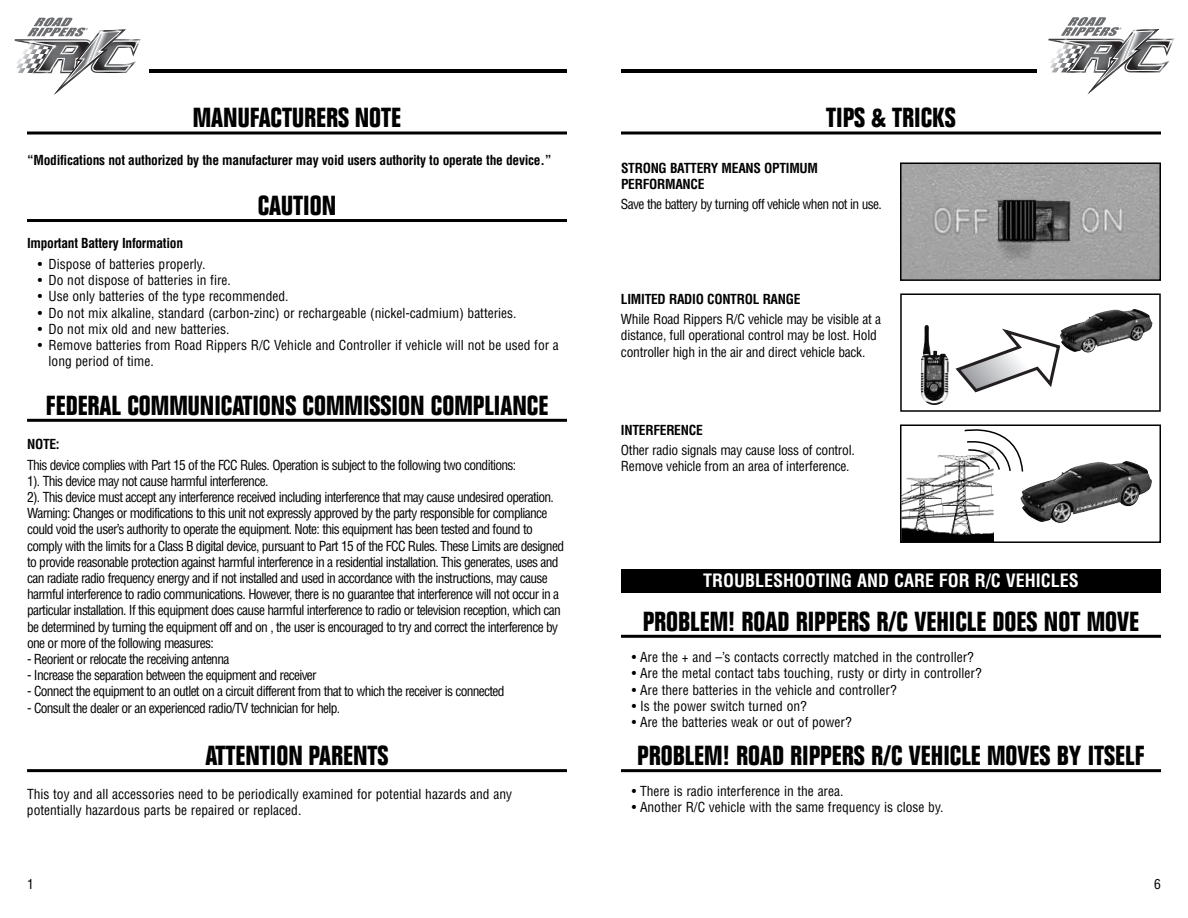
<style>
.page{position:relative;width:1188px;height:918px;background:#fff}
.page>*{position:absolute;margin:0;border:0;box-sizing:border-box;transform-origin:0 0}
.t1{font:700 condensed 27px "Folio";color:#000}
.t2{font:700 condensed 18px "Helvetica";color:#fff}
.t3{font:condensed 13.5px/16.2px "Helvetica";letter-spacing:-.05em;color:#000}
.t4{font:condensed 13.5px/16.2px "Helvetica";color:#000}
.t5{font:condensed 13.5px/16.2px "Helvetica";letter-spacing:-.02em;color:#000}
.t6{font:700 condensed 13.5px/16.2px "Helvetica";letter-spacing:-.02em;color:#000}
</style>
<div class="page">
<hr style="left:621px;top:69px;width:415px;height:3px;background:#000">
<svg style="left:1048px;top:17px;width:126px;height:78px"></svg>
<hr style="left:150px;top:69px;width:417px;height:3px;background:#000">
<svg style="left:15px;top:18px;width:126px;height:77px"></svg>
<img style="left:921px;top:325px;width:28px;height:80px">
<img style="left:1062px;top:309px;width:90px;height:44px">
<hr style="left:27px;top:419px;width:540px;height:3px;background:#000">
<hr style="left:27px;top:219px;width:540px;height:3px;background:#000">
<hr style="left:621px;top:635px;width:540px;height:3px;background:#000">
<hr style="left:621px;top:769px;width:540px;height:3px;background:#000">
<div style="left:621px;top:569px;width:540px;height:23px;background:#000"></div>
<hr style="left:27px;top:769px;width:540px;height:3px;background:#000">
<hr style="left:27px;top:132px;width:540px;height:3px;background:#000">
<hr style="left:621px;top:132px;width:540px;height:3px;background:#000">
<img style="left:903px;top:165px;width:255px;height:113px">
<div style="left:900px;top:162px;width:261px;height:119px;border:2px solid #000"></div>
<div style="left:900px;top:293px;width:261px;height:119px;border:2px solid #000"></div>
<img style="left:903px;top:455px;width:90px;height:85px">
<div style="left:900px;top:424px;width:261px;height:119px;border:2px solid #000"></div>
<img style="left:1020px;top:461px;width:132px;height:62px">
<svg style="left:963px;top:424px;width:61px;height:49px"></svg>
<svg style="left:955px;top:328px;width:107px;height:65px"></svg>
<h1 class="t1" style="left:193px;top:108px;width:210px">MANUFACTURERS NOTE</h1>
<h1 class="t1" style="left:826px;top:108px;width:131px">TIPS &amp; TRICKS</h1>
<p class="t6" style="left:621px;top:160px;width:199px">STRONG BATTERY MEANS OPTIMUM<br>PERFORMANCE</p>
<p class="t3" style="left:621px;top:197px;width:262px">Save the battery by turning off vehicle when not in use.</p>
<p class="t6" style="left:27px;top:153px;width:526px">“Modifications not authorized by the manufacturer may void users authority to operate the device.”</p>
<h1 class="t1" style="left:258px;top:196px;width:80px">CAUTION</h1>
<p class="t6" style="left:27px;top:236px;width:158px">Important Battery Information</p>
<p class="t4" style="left:38px;top:256px;width:169px">• Dispose of batteries properly.</p>
<p class="t4" style="left:38px;top:272px;width:195px">• Do not dispose of batteries in fire.</p>
<p class="t4" style="left:38px;top:289px;width:252px">• Use only batteries of the type recommended.</p>
<p class="t4" style="left:38px;top:305px;width:480px">• Do not mix alkaline, standard (carbon-zinc) or rechargeable (nickel-cadmium) batteries.</p>
<p class="t4" style="left:38px;top:321px;width:193px">• Do not mix old and new batteries.</p>
<p class="t4" style="left:49px;top:337px;width:512px;text-indent:-11px">• Remove batteries from Road Rippers R/C Vehicle and Controller if vehicle will not be used for a long period of time.</p>
<p class="t6" style="left:621px;top:291px;width:181px">LIMITED RADIO CONTROL RANGE</p>
<p class="t5" style="left:621px;top:311px;width:262px">While Road Rippers R/C vehicle may be visible at a distance, full operational control may be lost. Hold controller high in the air and direct vehicle back.</p>
<h1 class="t1" style="left:46px;top:395px;width:504px">FEDERAL COMMUNICATIONS COMMISSION COMPLIANCE</h1>
<p class="t6" style="left:27px;top:436px;width:34px">NOTE:</p>
<p class="t3" style="left:27px;top:457px;width:539px">This device complies with Part 15 of the FCC Rules. Operation is subject to the following two conditions:<br>1). This device may not cause harmful interference.<br>2). This device must accept any interference received including interference that may cause undesired operation.<br>Warning: Changes or modifications to this unit not expressly approved by the party responsible for compliance could void the user’s authority to operate the equipment. Note: this equipment has been tested and found to comply with the limits for a Class B digital device, pursuant to Part 15 of the FCC Rules. These Limits are designed to provide reasonable protection against harmful interference in a residential installation. This generates, uses and can radiate radio frequency energy and if not installed and used in accordance with the instructions, may cause harmful interference to radio communications. However, there is no guarantee that interference will not occur in a particular installation. If this equipment does cause harmful interference to radio or television reception, which can be determined by turning the equipment off and on , the user is encouraged to try and correct the interference by one or more of the following measures:</p>
<p class="t3" style="left:27px;top:651px;width:204px">- Reorient or relocate the receiving antenna</p>
<p class="t3" style="left:27px;top:668px;width:291px">- Increase the separation between the equipment and receiver</p>
<p class="t3" style="left:27px;top:684px;width:479px">- Connect the equipment to an outlet on a circuit different from that to which the receiver is connected</p>
<p class="t3" style="left:27px;top:700px;width:315px">- Consult the dealer or an experienced radio/TV technician for help.</p>
<h1 class="t1" style="left:205px;top:746px;width:185px">ATTENTION PARENTS</h1>
<p class="t4" style="left:27px;top:786px;width:487px">This toy and all accessories need to be periodically examined for potential hazards and any potentially hazardous parts be repaired or replaced.</p>
<p class="t6" style="left:621px;top:422px;width:83px">INTERFERENCE</p>
<p class="t5" style="left:621px;top:442px;width:235px">Other radio signals may cause loss of control.<br>Remove vehicle from an area of interference.</p>
<h2 class="t2" style="left:703px;top:571px;width:377px">TROUBLESHOOTING AND CARE FOR R/C VEHICLES</h2>
<h1 class="t1" style="left:643px;top:611px;width:498px">PROBLEM! ROAD RIPPERS R/C VEHICLE DOES NOT MOVE</h1>
<p class="t4" style="left:632px;top:649px;width:344px">• Are the + and –’s contacts correctly matched in the controller?</p>
<p class="t4" style="left:632px;top:666px;width:352px">• Are the metal contact tabs touching, rusty or dirty in controller?</p>
<p class="t4" style="left:632px;top:682px;width:267px">• Are there batteries in the vehicle and controller?</p>
<p class="t4" style="left:632px;top:698px;width:177px">• Is the power switch turned on?</p>
<p class="t4" style="left:632px;top:714px;width:222px">• Are the batteries weak or out of power?</p>
<h1 class="t1" style="left:637px;top:746px;width:509px">PROBLEM! ROAD RIPPERS R/C VEHICLE MOVES BY ITSELF</h1>
<p class="t4" style="left:632px;top:783px;width:213px">• There is radio interference in the area.</p>
<p class="t4" style="left:632px;top:799px;width:313px">• Another R/C vehicle with the same frequency is close by.</p>
<p class="t3" style="left:27px;top:877px;width:8px">1</p>
<p class="t3" style="left:1154px;top:877px;width:8px">6</p>
</div>
